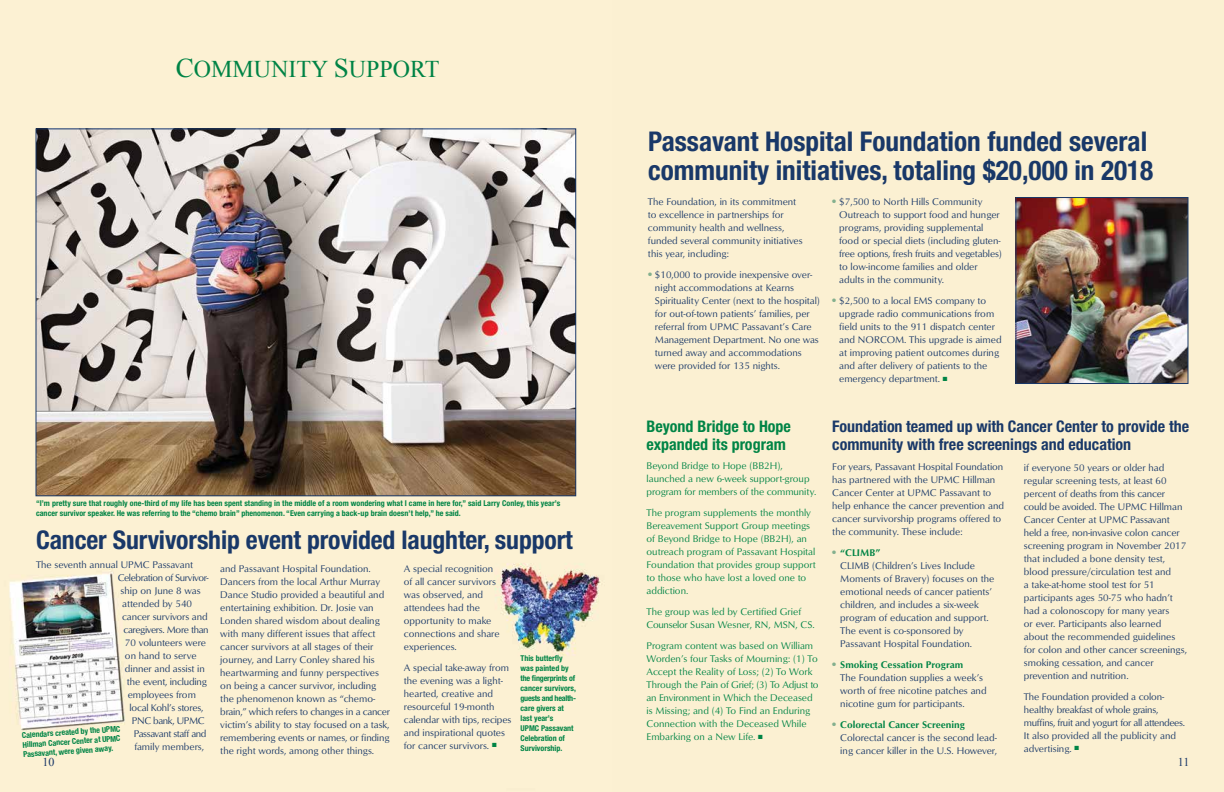
<style>
.page{position:relative;width:1224px;height:792px;background:#fbf0d2}
.page>*{position:absolute;margin:0;border:0;box-sizing:border-box;transform-origin:0 0}
.t1{font:700 condensed 27.2px/29.5px "Helvetica Neue";color:#193868}
.t2{font:700 condensed 25.8px "Helvetica Neue";letter-spacing:-.005em;color:#193868}
.t3{font:24px "Times New Roman";color:#008345}
.t4{font:700 condensed 16px/18px "Helvetica Neue";color:#193868}
.t5{font:700 condensed 16px/18px "Helvetica Neue";color:#008445}
.t6{font:12px "Times New Roman";color:#1a3868}
.t7{font:12px "Times New Roman";color:#193868}
.t8{font:10px/13px "Optimum Roman DTC";color:#193868}
.t9{font:10px/13px "Optimum Roman DTC";color:#008445}
.t10{font:10px "Optimum Bold DTC";color:#008445}
.t11{font:10px "Optimum Roman DTC";letter-spacing:-.04em;color:#193868}
.t12{font:10px "Optimum Roman DTC";letter-spacing:-.02em;color:#193868}
.t13{font:10px "Optimum Roman DTC";letter-spacing:-.035em;color:#193868}
.t14{font:700 condensed 8px/10px "Helvetica Neue";letter-spacing:.005em;color:#008445}
.s1{font-size:27px}
.s2{color:#008445}
</style>
<div class="page">
<img style="left:38px;top:131px;width:536px;height:363px">
<img style="left:1018px;top:199px;width:168px;height:183px">
<div style="left:1016px;top:197px;width:172px;height:187px;border:1px solid #193868"></div>
<h3 class="t3" style="left:176px;top:53px;width:265px"><span class="s1">C</span>OMMUNITY <span class="s1">S</span>UPPORT</h3>
<h1 class="t1" style="left:648px;top:126px;width:507px">Passavant Hospital Foundation funded several community initiatives, totaling $20,000 in 2018</h1>
<p class="t8" style="left:648px;top:195px;width:156px">The Foundation, in its commitment to excellence in partnerships for community health and wellness, funded several community initiatives this year, including:</p>
<p class="t8" style="left:655px;top:268px;width:166px;text-indent:-7px"><sup>●</sup> $10,000 to provide inexpensive over&shy;night accommodations at Kearns Spirituality Center (next to the hospital) for out-of-town patients’ families, per referral from UPMC Passavant’s Care Management Department. No one was turned away and accommodations were provided for 135 nights.</p>
<p class="t8" style="left:839px;top:195px;width:164px;text-indent:-7px"><sup>●</sup> $7,500 to North Hills Community Outreach to support food and hunger programs, providing supplemental food or special diets (including gluten&shy;free options, fresh fruits and vegetables) to low-income families and older adults in the community.</p>
<p class="t8" style="left:839px;top:294px;width:164px;text-indent:-7px"><sup>●</sup> $2,500 to a local EMS company to upgrade radio communications from field units to the 911 dispatch center and NORCOM. This upgrade is aimed at improving patient outcomes during and after delivery of patients to the emergency department. <span class="s2">■</span></p>
<h3 class="t4" style="left:832px;top:417px;width:358px">Foundation teamed up with Cancer Center to provide the community with free screenings and education</h3>
<h3 class="t5" style="left:647px;top:417px;width:146px">Beyond Bridge to Hope expanded its program</h3>
<p class="t9" style="left:647px;top:459px;width:171px">Beyond Bridge to Hope (BB2H), launched a new 6-week support-group program for members of the community.</p>
<p class="t9" style="left:647px;top:506px;width:171px">The program supplements the monthly Bereavement Support Group meetings of Beyond Bridge to Hope (BB2H), an outreach program of Passavant Hospital Foundation that provides group support to those who have lost a loved one to addiction.</p>
<p class="t9" style="left:647px;top:605px;width:170px">The group was led by Certified Grief<br>Counselor Susan Wesner, RN, MSN, CS.</p>
<p class="t9" style="left:647px;top:639px;width:174px">Program content was based on William Worden’s four Tasks of Mourning: (1) To Accept the Reality of Loss; (2) To Work Through the Pain of Grief; (3) To Adjust to an Environment in Which the Deceased is Missing; and (4) To Find an Enduring Connection with the Deceased While Embarking on a New Life. ■</p>
<p class="t8" style="left:832px;top:460px;width:173px">For years, Passavant Hospital Foundation has partnered with the UPMC Hillman Cancer Center at UPMC Passavant to help enhance the cancer prevention and cancer survivorship programs offered to the community. These include:</p>
<p class="t10" style="left:832px;top:547px;width:50px"><sup>●</sup> “CLIMB”</p>
<p class="t8" style="left:840px;top:559px;width:155px">CLIMB (Children’s Lives Include Moments of Bravery) focuses on the emotional needs of cancer patients’ children, and includes a six-week program of education and support.<br>The event is co-sponsored by Passavant Hospital Foundation.</p>
<p class="t10" style="left:832px;top:659px;width:132px"><sup>●</sup> Smoking Cessation Program</p>
<p class="t8" style="left:840px;top:671px;width:148px">The Foundation supplies a week’s worth of free nicotine patches and nicotine gum for participants.</p>
<p class="t10" style="left:832px;top:719px;width:134px"><sup>●</sup> Colorectal Cancer Screening</p>
<p class="t8" style="left:840px;top:731px;width:158px">Colorectal cancer is the second lead&shy;ing cancer killer in the U.S. However,</p>
<p class="t8" style="left:1024px;top:461px;width:165px">if everyone 50 years or older had regular screening tests, at least 60 percent of deaths from this cancer could be avoided. The UPMC Hillman Cancer Center at UPMC Passavant held a free, non-invasive colon cancer screening program in November 2017 that included a bone density test, blood pressure/circulation test and<br>a take-at-home stool test for 51 participants ages 50-75 who hadn’t had a colonoscopy for many years<br>or ever. Participants also learned about the recommended guidelines for colon and other cancer screenings, smoking cessation, and cancer prevention and nutrition.</p>
<p class="t8" style="left:1024px;top:690px;width:163px">The Foundation provided a colon&shy;healthy breakfast of whole grains, muffins, fruit and yogurt for all attendees.<br>It also provided all the publicity and advertising. <span class="s2">■</span></p>
<p class="t14" style="left:36px;top:498px;width:526px">“I’m pretty sure that roughly one-third of my life has been spent standing in the middle of a room wondering what I came in here for,” said Larry Conley, this year’s cancer survivor speaker. He was referring to the “chemo brain” phenomenon. “Even carrying a back-up brain doesn’t help,” he said.</p>
<h2 class="t2" style="left:36px;top:524px;width:538px">Cancer Survivorship event provided laughter, support</h2>
<p class="t8" style="left:36px;top:558px;width:159px">The seventh annual UPMC Passavant</p>
<p class="t11" style="left:118px;top:572px;width:93px">Celebration of Survivor-</p>
<p class="t8" style="left:121px;top:584px;width:82px">ship on June 8 was</p>
<p class="t8" style="left:122px;top:597px;width:71px">attended by 540</p>
<p class="t8" style="left:122px;top:610px;width:87px">cancer survivors and</p>
<p class="t13" style="left:124px;top:624px;width:87px">caregivers. More than</p>
<p class="t8" style="left:125px;top:636px;width:83px">70 volunteers were</p>
<p class="t8" style="left:125px;top:649px;width:73px">on hand to serve</p>
<p class="t8" style="left:125px;top:662px;width:81px">dinner and assist in</p>
<p class="t12" style="left:127px;top:676px;width:82px">the event, including</p>
<p class="t8" style="left:128px;top:688px;width:70px">employees from</p>
<p class="t12" style="left:130px;top:702px;width:75px">local Kohl’s stores,</p>
<p class="t11" style="left:132px;top:715px;width:74px">PNC bank, UPMC</p>
<p class="t11" style="left:134px;top:728px;width:74px">Passavant staff and</p>
<p class="t8" style="left:134px;top:740px;width:71px">family members,</p>
<p class="t8" style="left:220px;top:562px;width:171px">and Passavant Hospital Foundation.<br>Dancers from the local Arthur Murray Dance Studio provided a beautiful and entertaining exhibition. Dr. Josie van Londen shared wisdom about dealing with many different issues that affect cancer survivors at all stages of their journey, and Larry Conley shared his heartwarming and funny perspectives on being a cancer survivor, including the phenomenon known as “chemo&shy;brain,” which refers to changes in a cancer victim’s ability to stay focused on a task, remembering events or names, or finding the right words, among other things.</p>
<p class="t8" style="left:404px;top:562px;width:97px">A special recognition of all cancer survivors was observed, and attendees had the opportunity to make connections and share experiences.</p>
<p class="t14" style="left:521px;top:653px;width:57px">This butterfly was painted by the fingerprints of cancer survivors, guests and health&shy;care givers at last year’s<br>UPMC Passavant<br>Celebration of<br>Survivorship.</p>
<p class="t8" style="left:404px;top:661px;width:109px">A special take-away from the evening was a light&shy;hearted, creative and resourceful 19-month calendar with tips, recipes and inspirational quotes for cancer survivors. <span class="s2">■</span></p>
<p class="t14" style="left:22px;top:730px;width:100px;line-height:9.5px;text-align:justify;rotate:-4deg">Calendars created by the UPMC Hillman Cancer Center at UPMC Passavant, were given away.</p>
<p class="t6" style="left:42px;top:754px;width:13px">10</p>
<p class="t7" style="left:1178px;top:754px;width:13px">11</p>
</div>
